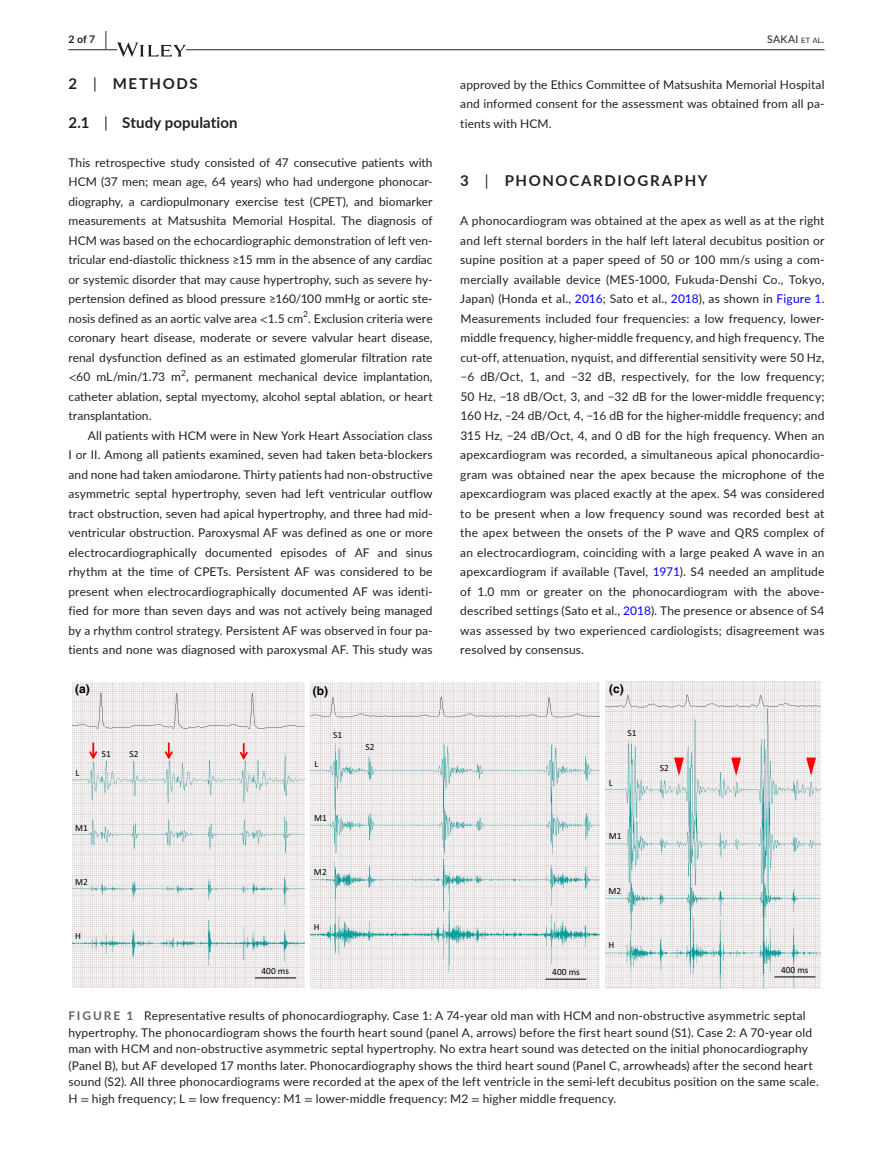
<style>
.page{position:relative;width:893px;height:1174px;background:#fff}
.page>*{position:absolute;margin:0;border:0;box-sizing:border-box;transform-origin:0 0}
.t1{font:700 15px "Lato";letter-spacing:.105em;color:#231f20}
.t2{font:700 15px "Lato";letter-spacing:.01em;color:#231f20}
.t3{font:12px/19.5px "Lato";letter-spacing:.015em;color:#231f20;text-align:justify}
.t4{font:700 12px "Helvetica";color:#000}
.t5{font:10.5px "Lato";letter-spacing:.025em;color:#231f20}
.t6{font:700 10.5px "Lato";color:#231f20}
.t7{font:9.3px "Calibri";color:#000}
.s1{font-size:19.5px}
.s2{font-size:7.35px}
.s3{font-weight:400}
.s4{font-family:"STIX"}
.s5{color:#00f}
.s6{font-weight:700;color:#636366}
</style>
<div class="page">
<hr style="left:68px;top:49px;width:756px;height:1px;background:#231f20">
<svg style="left:117px;top:42px;width:69px;height:15px"></svg>
<img style="left:72px;top:682px;width:232px;height:305px">
<img style="left:605px;top:681px;width:216px;height:307px">
<img style="left:310px;top:682px;width:289px;height:306px">
<hr style="left:545px;top:979px;width:41px;height:1px;background:#000">
<hr style="left:774px;top:976px;width:41px;height:1px;background:#000">
<svg style="left:674px;top:757px;width:10px;height:19px"></svg>
<svg style="left:731px;top:757px;width:10px;height:19px"></svg>
<svg style="left:806px;top:757px;width:10px;height:19px"></svg>
<hr style="left:255px;top:977px;width:41px;height:1px;background:#000">
<svg style="left:165px;top:742px;width:8px;height:17px"></svg>
<svg style="left:89px;top:742px;width:8px;height:17px"></svg>
<svg style="left:240px;top:743px;width:8px;height:17px"></svg>
<p class="t6" style="left:68px;top:31px;width:40px">2 of 7 <span class="s1">|</span></p>
<p class="t5" style="left:767px;top:31px;width:59px">SAKAI <span class="s2">et al</span>.</p>
<p class="t1" style="left:68px;top:72px;width:131px">2 <span class="s3">|</span> METHODS</p>
<p class="t2" style="left:68px;top:111px;width:171px">2.1 <span class="s3">|</span> Study population</p>
<p class="t3" style="left:68px;top:152px;width:366px">This retrospective study consisted of 47 consecutive patients with HCM (37 men; mean age, 64 years) who had undergone phonocar&shy;diography, a cardiopulmonary exercise test (CPET), and biomarker measurements at Matsushita Memorial Hospital. The diagnosis of HCM was based on the echocardiographic demonstration of left ven&shy;tricular end-diastolic thickness ≥15 mm in the absence of any cardiac or systemic disorder that may cause hypertrophy, such as severe hy&shy;pertension defined as blood pressure ≥160/100 mmHg or aortic ste&shy;nosis defined as an aortic valve area <span class="s4">&lt;</span>1.5 cm<sup>2</sup>. Exclusion criteria were coronary heart disease, moderate or severe valvular heart disease, renal dysfunction defined as an estimated glomerular filtration rate <span class="s4">&lt;</span>60 mL/min/1.73 m<sup>2</sup>, permanent mechanical device implantation, catheter ablation, septal myectomy, alcohol septal ablation, or heart transplantation.</p>
<p class="t3" style="left:68px;top:425px;width:366px;text-indent:20px">All patients with HCM were in New York Heart Association class I or II. Among all patients examined, seven had taken beta-blockers and none had taken amiodarone. Thirty patients had non-obstructive asymmetric septal hypertrophy, seven had left ventricular outflow tract obstruction, seven had apical hypertrophy, and three had mid&shy;ventricular obstruction. Paroxysmal AF was defined as one or more electrocardiographically documented episodes of AF and sinus rhythm at the time of CPETs. Persistent AF was considered to be present when electrocardiographically documented AF was identi&shy;fied for more than seven days and was not actively being managed by a rhythm control strategy. Persistent AF was observed in four pa&shy;tients and none was diagnosed with paroxysmal AF. This study was</p>
<p class="t3" style="left:460px;top:74px;width:366px">approved by the Ethics Committee of Matsushita Memorial Hospital and informed consent for the assessment was obtained from all pa&shy;tients with HCM.</p>
<p class="t1" style="left:460px;top:170px;width:249px">3 <span class="s3">|</span> PHONOCARDIOGRAPHY</p>
<p class="t3" style="left:460px;top:210px;width:366px">A phonocardiogram was obtained at the apex as well as at the right and left sternal borders in the half left lateral decubitus position or supine position at a paper speed of 50 or 100 mm/s using a com&shy;mercially available device (MES-1000, Fukuda-Denshi Co., Tokyo, Japan) (Honda et al., <span class="s5">2016</span>; Sato et al., <span class="s5">2018</span>), as shown in <span class="s5">Figure 1</span>.<br>Measurements included four frequencies: a low frequency, lower&shy;middle frequency, higher-middle frequency, and high frequency. The cut-off, attenuation, nyquist, and differential sensitivity were 50 Hz, −6 dB/Oct, 1, and −32 dB, respectively, for the low frequency; 50 Hz, −18 dB/Oct, 3, and −32 dB for the lower-middle frequency; 160 Hz, −24 dB/Oct, 4, −16 dB for the higher-middle frequency; and 315 Hz, −24 dB/Oct, 4, and 0 dB for the high frequency. When an apexcardiogram was recorded, a simultaneous apical phonocardio&shy;gram was obtained near the apex because the microphone of the apexcardiogram was placed exactly at the apex. S4 was considered to be present when a low frequency sound was recorded best at the apex between the onsets of the P wave and QRS complex of an electrocardiogram, coinciding with a large peaked A wave in an apexcardiogram if available (Tavel, <span class="s5">1971</span>). S4 needed an amplitude of 1.0 mm or greater on the phonocardiogram with the above&shy;described settings (Sato et al., <span class="s5">2018</span>). The presence or absence of S4 was assessed by two experienced cardiologists; disagreement was resolved by consensus.</p>
<p class="t4" style="left:75px;top:681px;width:16px">(a)</p>
<p class="t4" style="left:313px;top:683px;width:17px">(b)</p>
<p class="t4" style="left:609px;top:681px;width:16px">(c)</p>
<p class="t7" style="left:75px;top:767px;width:5px">L</p>
<p class="t7" style="left:102px;top:747px;width:11px">S1</p>
<p class="t7" style="left:130px;top:747px;width:11px">S2</p>
<p class="t7" style="left:75px;top:821px;width:14px">M1</p>
<p class="t7" style="left:75px;top:875px;width:14px">M2</p>
<p class="t7" style="left:75px;top:929px;width:7px">H</p>
<p class="t7" style="left:262px;top:965px;width:29px">400 ms</p>
<p class="t7" style="left:314px;top:758px;width:5px">L</p>
<p class="t7" style="left:333px;top:729px;width:11px">S1</p>
<p class="t7" style="left:314px;top:812px;width:14px">M1</p>
<p class="t7" style="left:314px;top:866px;width:14px">M2</p>
<p class="t7" style="left:314px;top:921px;width:7px">H</p>
<p class="t7" style="left:365px;top:741px;width:11px">S2</p>
<p class="t7" style="left:627px;top:727px;width:11px">S1</p>
<p class="t7" style="left:609px;top:776px;width:5px">L</p>
<p class="t7" style="left:609px;top:830px;width:14px">M1</p>
<p class="t7" style="left:609px;top:884px;width:14px">M2</p>
<p class="t7" style="left:609px;top:939px;width:7px">H</p>
<p class="t7" style="left:660px;top:762px;width:11px">S2</p>
<p class="t7" style="left:552px;top:966px;width:29px">400 ms</p>
<p class="t7" style="left:781px;top:964px;width:29px">400 ms</p>
<p class="t3" style="left:68px;top:1007px;width:752px;line-height:16.5px;text-align:left"><span class="s6">FIGURE 1</span> Representative results of phonocardiography. Case 1: A 74-year old man with HCM and non-obstructive asymmetric septal hypertrophy. The phonocardiogram shows the fourth heart sound (panel A, arrows) before the first heart sound (S1). Case 2: A 70-year old man with HCM and non-obstructive asymmetric septal hypertrophy. No extra heart sound was detected on the initial phonocardiography (Panel B), but AF developed 17 months later. Phonocardiography shows the third heart sound (Panel C, arrowheads) after the second heart sound (S2). All three phonocardiograms were recorded at the apex of the left ventricle in the semi-left decubitus position on the same scale.<br>H <span class="s4">=</span> high frequency; L <span class="s4">=</span> low frequency: M1 <span class="s4">=</span> lower-middle frequency: M2 <span class="s4">=</span> higher middle frequency.</p>
</div>
